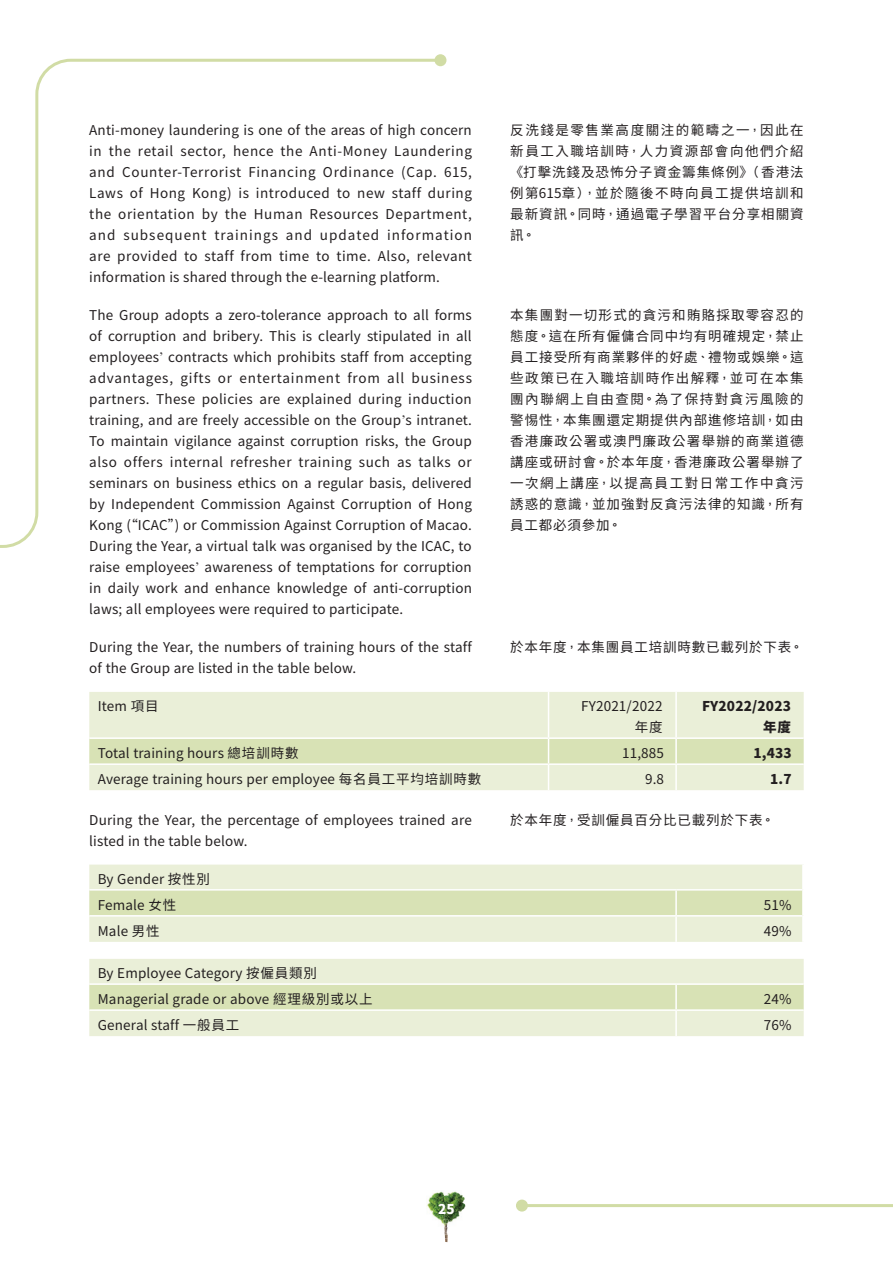
<style>
.page{position:relative;width:893px;height:1263px;background:#fff}
.page>*{position:absolute;margin:0;border:0;box-sizing:border-box;transform-origin:0 0}
.t1{font:13.5px/21px "Noto Sans CJ Ktc";letter-spacing:.01em;color:#231f20;text-align:justify}
.t2{font:13.5px "Noto Sans CJ Ktc";letter-spacing:.06em;color:#231f20}
.t3{font:900 13.5px/21px "Noto Sans CJ Ktc";letter-spacing:.015em;color:#231f20;text-align:right}
.t4{font:900 13.5px "Noto Sans CJ Ksc";color:#fff}
.s1{font-family:"M Hei HKS";font-weight:700}
.s2{font-family:"Times New Roman MT Std"}
</style>
<div class="page">
<svg style="left:0;top:58px;width:443px;height:490px"></svg>
<div style="left:434px;top:54px;width:12px;height:12px;background:#d1dca5;border-radius:50%"></div>
<hr style="left:522px;top:1204px;width:371px;height:3px;background:#d1dca5">
<div style="left:516px;top:1199px;width:12px;height:12px;background:#d1dca5;border-radius:50%"></div>
<img style="left:427px;top:1191px;width:39px;height:33px">
<svg style="left:443px;top:1219px;width:6px;height:23px"></svg>
<div style="left:89px;top:692px;width:715px;height:45px;background:#eaefd8"></div>
<hr style="left:548px;top:692px;width:1px;height:45px;background:#fff">
<hr style="left:675px;top:692px;width:2px;height:45px;background:#fff">
<svg style="left:89px;top:738px;width:715px;height:52px;background:#e2e9c9"></svg>
<hr style="left:676px;top:763px;width:128px;height:2px;background:#fff">
<hr style="left:675px;top:765px;width:2px;height:25px;background:#fff">
<div style="left:89px;top:864px;width:713px;height:78px;background:#eaefd8"></div>
<div style="left:89px;top:890px;width:713px;height:25px;background:#d8e2b5"></div>
<hr style="left:89px;top:889px;width:587px;height:1px;background:#fff">
<hr style="left:676px;top:889px;width:126px;height:1px;background:#fff">
<hr style="left:675px;top:890px;width:2px;height:25px;background:#fff">
<hr style="left:89px;top:915px;width:587px;height:1px;background:#fff">
<hr style="left:676px;top:915px;width:126px;height:1px;background:#fff">
<hr style="left:675px;top:916px;width:2px;height:26px;background:#fff">
<div style="left:89px;top:959px;width:715px;height:77px;background:#eaefd8"></div>
<div style="left:89px;top:985px;width:715px;height:24px;background:#d8e2b5"></div>
<hr style="left:89px;top:983px;width:587px;height:2px;background:#fff">
<hr style="left:676px;top:983px;width:128px;height:2px;background:#fff">
<hr style="left:675px;top:985px;width:2px;height:24px;background:#fff">
<hr style="left:89px;top:1009px;width:587px;height:2px;background:#fff">
<hr style="left:676px;top:1009px;width:128px;height:2px;background:#fff">
<hr style="left:675px;top:1011px;width:2px;height:25px;background:#fff">
<p class="t1" style="left:510px;top:120px;width:295px">反洗錢是零售業高度關注的範疇之一<span class="s1">，</span>因此在新員工入職培訓時<span class="s1">，</span>人力資源部會向他們介紹<span class="s1">《</span>打擊洗錢及恐怖分子資金籌集條例<span class="s1">》（</span>香港法例第615章<span class="s1">），</span>並於隨後不時向員工提供培訓和最新資訊<span class="s1">。</span>同時<span class="s1">，</span>通過電子學習平台分享相關資訊<span class="s1">。</span></p>
<p class="t1" style="left:89px;top:120px;width:384px">Anti-money laundering is one of the areas of high concern in the retail sector, hence the Anti-Money Laundering and Counter-Terrorist Financing Ordinance (Cap. 615, Laws of Hong Kong) is introduced to new staff during the orientation by the Human Resources Department, and subsequent trainings and updated information are provided to staff from time to time. Also, relevant information is shared through the e-learning platform.</p>
<p class="t1" style="left:89px;top:305px;width:384px">The Group adopts a zero-tolerance approach to all forms of corruption and bribery. This is clearly stipulated in all employees<span class="s2">’</span> contracts which prohibits staff from accepting advantages, gifts or entertainment from all business partners. These policies are explained during induction training, and are freely accessible on the Group<span class="s2">’</span>s intranet.<br>To maintain vigilance against corruption risks, the Group also offers internal refresher training such as talks or seminars on business ethics on a regular basis, delivered by Independent Commission Against Corruption of Hong Kong (“ICAC”) or Commission Against Corruption of Macao.<br>During the Year, a virtual talk was organised by the ICAC, to raise employees<span class="s2">’</span> awareness of temptations for corruption in daily work and enhance knowledge of anti-corruption laws; all employees were required to participate.</p>
<p class="t1" style="left:89px;top:637px;width:384px">During the Year, the numbers of training hours of the staff of the Group are listed in the table below.</p>
<p class="t1" style="left:98px;top:696px;width:62px">Item 項目</p>
<p class="t1" style="left:581px;top:696px;width:83px;text-align:right">FY2021/2022年度</p>
<p class="t3" style="left:702px;top:696px;width:90px">FY2022/2023年度</p>
<p class="t1" style="left:98px;top:743px;width:202px">Total training hours 總培訓時數</p>
<p class="t1" style="left:622px;top:743px;width:44px">11,885</p>
<p class="t3" style="left:753px;top:743px;width:40px">1,433</p>
<p class="t1" style="left:98px;top:769px;width:385px">Average training hours per employee 每名員工平均培訓時數</p>
<p class="t1" style="left:645px;top:769px;width:21px">9.8</p>
<p class="t3" style="left:770px;top:769px;width:23px">1.7</p>
<p class="t1" style="left:89px;top:810px;width:384px">During the Year, the percentage of employees trained are listed in the table below.</p>
<p class="t1" style="left:98px;top:866px;width:114px;line-height:26px">By Gender 按性別<br>Female 女性</p>
<p class="t1" style="left:510px;top:305px;width:295px">本集團對一切形式的貪污和賄賂採取零容忍的態度<span class="s1">。</span>這在所有僱傭合同中均有明確規定<span class="s1">，</span>禁止員工接受所有商業夥伴的好處<span class="s1">、</span>禮物或娛樂<span class="s1">。</span>這些政策已在入職培訓時作出解釋<span class="s1">，</span>並可在本集團內聯網上自由查閱<span class="s1">。</span>為了保持對貪污風險的警惕性<span class="s1">，</span>本集團還定期提供內部進修培訓<span class="s1">，</span>如由香港廉政公署或澳門廉政公署舉辦的商業道德講座或研討會<span class="s1">。</span>於本年度<span class="s1">，</span>香港廉政公署舉辦了一次網上講座<span class="s1">，</span>以提高員工對日常工作中貪污誘惑的意識<span class="s1">，</span>並加強對反貪污法律的知識<span class="s1">，</span>所有員工都必須參加<span class="s1">。</span></p>
<p class="t2" style="left:510px;top:640px;width:295px">於本年度<span class="s1">，</span>本集團員工培訓時數已載列於下表<span class="s1">。</span></p>
<p class="t2" style="left:510px;top:812px;width:266px">於本年度<span class="s1">，</span>受訓僱員百分比已載列於下表<span class="s1">。</span></p>
<p class="t1" style="left:764px;top:895px;width:29px">51%</p>
<p class="t1" style="left:98px;top:921px;width:63px">Male 男性</p>
<p class="t1" style="left:764px;top:921px;width:29px">49%</p>
<p class="t1" style="left:98px;top:960px;width:276px;line-height:26px">By Employee Category 按僱員類別<br>Managerial grade or above 經理級別或以上</p>
<p class="t1" style="left:764px;top:989px;width:29px">24%</p>
<p class="t1" style="left:98px;top:1015px;width:143px">General staff 一般員工</p>
<p class="t1" style="left:764px;top:1015px;width:29px">76%</p>
<p class="t4" style="left:438px;top:1201px;width:18px">25</p>
</div>
